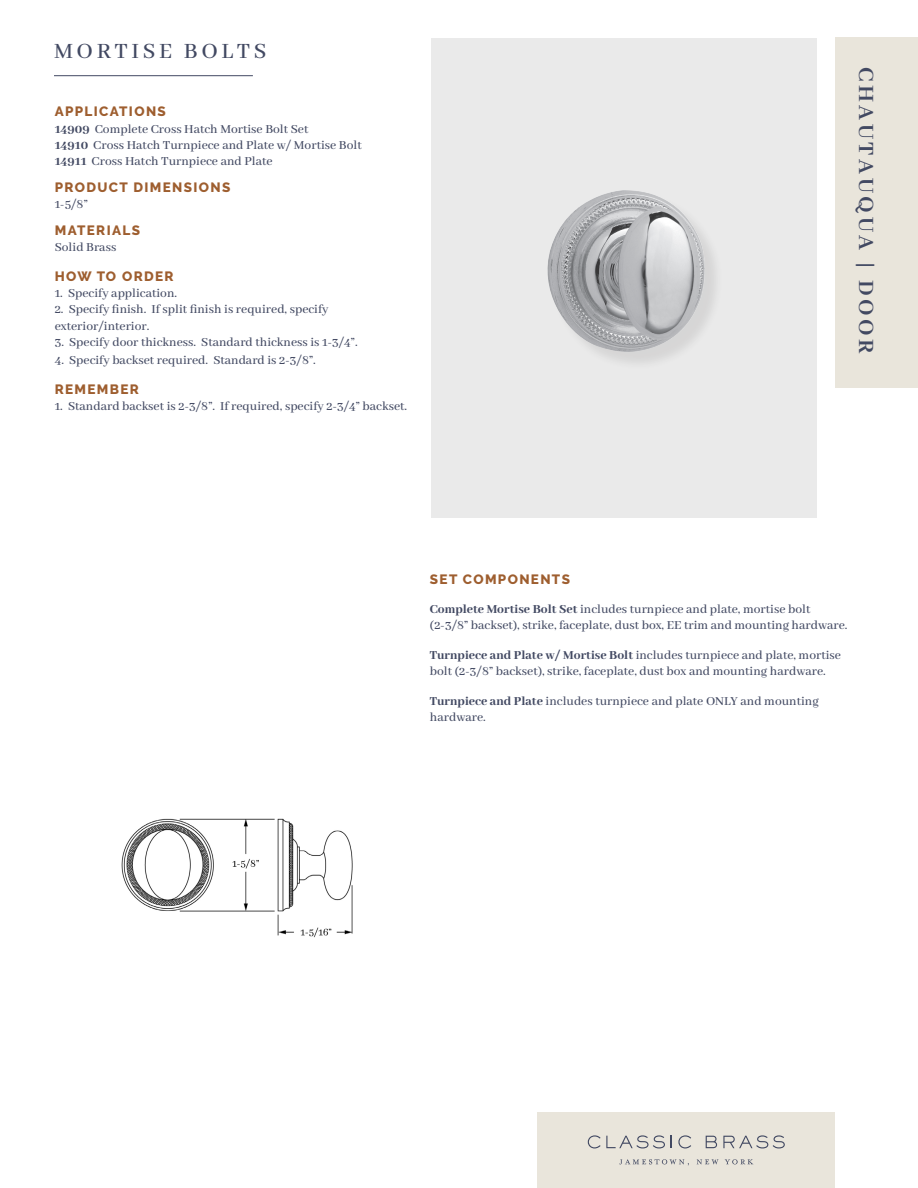
<style>
.page{position:relative;width:918px;height:1188px;background:#fff}
.page>*{position:absolute;margin:0;border:0;box-sizing:border-box;transform-origin:0 0}
.t1{font:700 24px "Abhaya Libre";letter-spacing:.15em;color:#424962}
.t2{font:500 24px "Abhaya Libre";letter-spacing:.15em;color:#424962}
.t3{font:500 13.5px/16.2px "Abhaya Libre";color:#424962}
.t4{font:800 13.5px "Raleway";letter-spacing:.1em;color:#9e5e2f}
.s1{font-weight:800}
</style>
<div class="page">
<div style="left:537px;top:1112px;width:298px;height:76px;background:#e9e5db"></div>
<svg style="left:588px;top:1135px;width:77px;height:13px"></svg>
<svg style="left:671px;top:1136px;width:1px;height:12px"></svg>
<svg style="left:678px;top:1135px;width:13px;height:13px"></svg>
<svg style="left:706px;top:1136px;width:11px;height:12px"></svg>
<svg style="left:723px;top:1135px;width:62px;height:13px"></svg>
<svg style="left:697px;top:1159px;width:22px;height:5px"></svg>
<svg style="left:725px;top:1159px;width:28px;height:5px"></svg>
<svg style="left:619px;top:1159px;width:70px;height:7px"></svg>
<div style="left:835px;top:38px;width:83px;height:350px;background:#e9e5db"></div>
<hr style="left:54px;top:75px;width:199px;height:1px;background:#424962">
<div style="left:431px;top:38px;width:385px;height:480px;background:#eaeaea"></div>
<div style="left:550px;top:193px;width:174px;height:178px;background:#231f20;opacity:.1"></div>
<img style="left:547px;top:190px;width:160px;height:162px">
<img style="left:121px;top:818px;width:232px;height:120px">
<p class="t2" style="left:54px;top:38px;width:214px">MORTISE BOLTS</p>
<p class="t4" style="left:55px;top:104px;width:113px">APPLICATIONS</p>
<p class="t3" style="left:55px;top:121px;width:255px"><span class="s1">14909</span> Complete Cross Hatch Mortise Bolt Set</p>
<p class="t3" style="left:55px;top:137px;width:309px"><span class="s1">14910</span> Cross Hatch Turnpiece and Plate w/ Mortise Bolt</p>
<p class="t3" style="left:55px;top:153px;width:219px"><span class="s1">14911</span> Cross Hatch Turnpiece and Plate</p>
<p class="t4" style="left:55px;top:180px;width:177px">PRODUCT DIMENSIONS</p>
<p class="t3" style="left:55px;top:197px;width:35px">1-5/8”</p>
<p class="t4" style="left:55px;top:223px;width:87px">MATERIALS</p>
<p class="t3" style="left:55px;top:240px;width:63px">Solid Brass</p>
<p class="t4" style="left:55px;top:269px;width:120px">HOW TO ORDER</p>
<p class="t3" style="left:55px;top:286px;width:124px">1. Specify application.</p>
<p class="t3" style="left:55px;top:302px;width:275px">2. Specify finish. If split finish is required, specify</p>
<p class="t3" style="left:55px;top:318px;width:96px">exterior/interior.</p>
<p class="t3" style="left:55px;top:334px;width:304px">3. Specify door thickness. Standard thickness is 1-3/4”.</p>
<p class="t3" style="left:55px;top:352px;width:263px">4. Specify backset required. Standard is 2-3/8”.</p>
<p class="t4" style="left:55px;top:381px;width:86px">REMEMBER</p>
<p class="t3" style="left:55px;top:398px;width:354px">1. Standard backset is 2-3/8”. If required, specify 2-3/4” backset.</p>
<p class="t1" style="left:879px;top:67px;width:289px;rotate:90deg">CHAUTAUQUA | DOOR</p>
<p class="t4" style="left:430px;top:571px;width:142px">SET COMPONENTS</p>
<p class="t3" style="left:430px;top:602px;width:419px"><span class="s1">Complete Mortise Bolt Set</span> includes turnpiece and plate, mortise bolt (2-3/8” backset), strike, faceplate, dust box, EE trim and mounting hardware.</p>
<p class="t3" style="left:430px;top:648px;width:413px"><span class="s1">Turnpiece and Plate w/ Mortise Bolt</span> includes turnpiece and plate, mortise bolt (2-3/8” backset), strike, faceplate, dust box and mounting hardware.</p>
<p class="t3" style="left:430px;top:694px;width:390px"><span class="s1">Turnpiece and Plate</span> includes turnpiece and plate ONLY and mounting hardware.</p>
</div>
